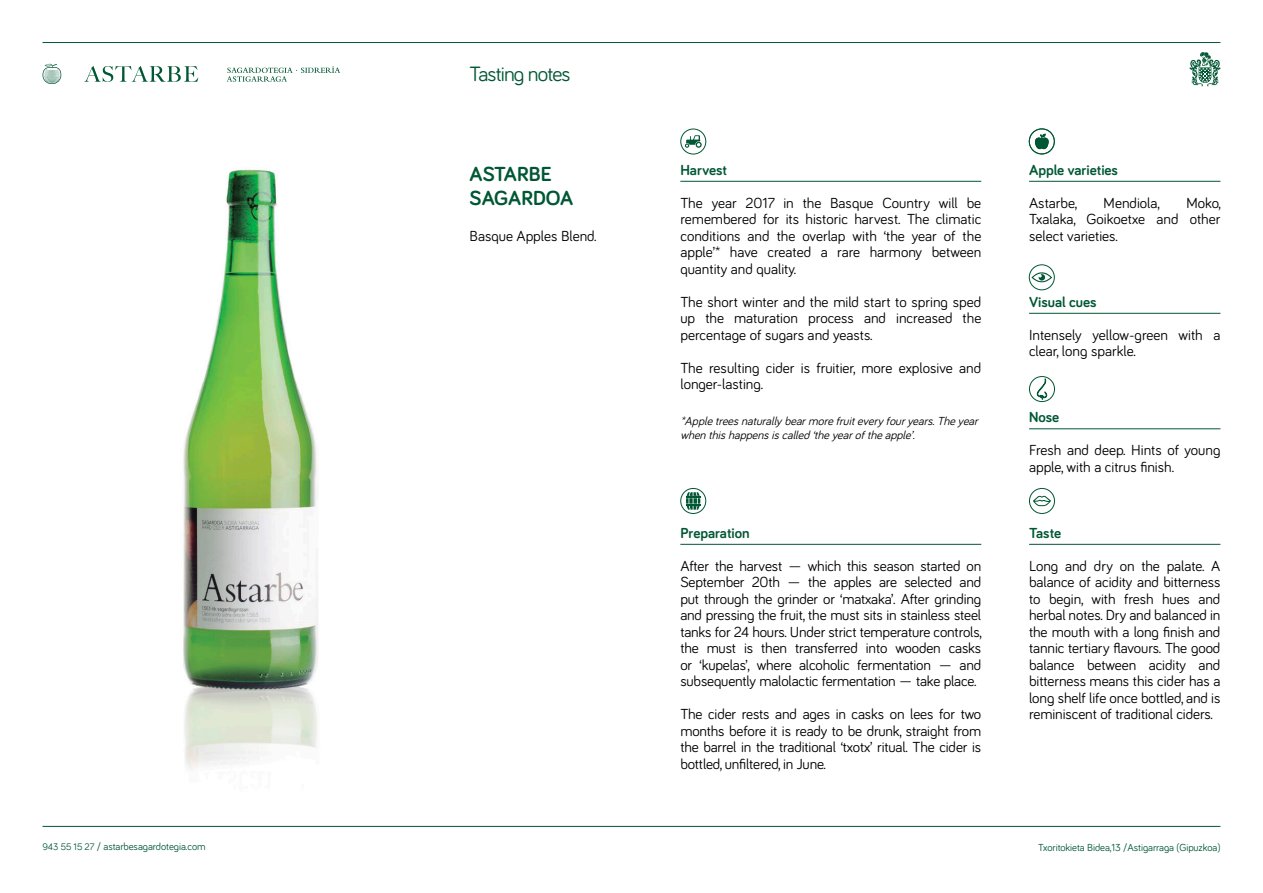
<style>
.page{position:relative;width:1263px;height:893px;background:#fff}
.page>*{position:absolute;margin:0;border:0;box-sizing:border-box;transform-origin:0 0}
.t1{font:21.3px "Bariol";letter-spacing:-.04em;color:#005734}
.t2{font:700 21px/24px "Bariol";color:#005734}
.t3{font:15px/16.5px "Bariol";color:#000;text-align:justify}
.t4{font:700 15px "Bariol";color:#005734}
.t5{font:italic 12px/13.5px "Bariol";color:#000}
.t6{font:10.5px "Bariol";letter-spacing:-.005em;color:#005734}
.s1{font-size:9.75px}
</style>
<div class="page">
<img style="left:141px;top:169px;width:220px;height:657px">
<hr style="left:43px;top:826px;width:1177px;height:1px;background:#005734">
<svg style="left:1189px;top:52px;width:31px;height:34px"></svg>
<svg style="left:84px;top:66px;width:114px;height:16px"></svg>
<svg style="left:43px;top:64px;width:18px;height:20px"></svg>
<hr style="left:43px;top:42px;width:1177px;height:1px;background:#005734">
<svg style="left:227px;top:66px;width:113px;height:16px"></svg>
<hr style="left:680px;top:181px;width:301px;height:1px;background:#005734">
<hr style="left:680px;top:544px;width:301px;height:1px;background:#005734">
<hr style="left:1029px;top:181px;width:191px;height:1px;background:#005734">
<hr style="left:1029px;top:313px;width:191px;height:1px;background:#005734">
<hr style="left:1029px;top:428px;width:191px;height:1px;background:#005734">
<hr style="left:1029px;top:544px;width:191px;height:1px;background:#005734">
<div style="left:1029px;top:129px;width:26px;height:25px;border:1px solid #005734;border-radius:50%"></div>
<svg style="left:1035px;top:134px;width:14px;height:15px"></svg>
<div style="left:1029px;top:128px;width:26px;height:26px;border:1px solid #005734;border-radius:50%"></div>
<svg style="left:1031px;top:272px;width:21px;height:11px"></svg>
<div style="left:1029px;top:264px;width:26px;height:26px;border:1px solid #005734;border-radius:50%"></div>
<svg style="left:1037px;top:378px;width:10px;height:22px"></svg>
<div style="left:1029px;top:376px;width:26px;height:26px;border:1px solid #005734;border-radius:50%"></div>
<svg style="left:1033px;top:495px;width:18px;height:11px"></svg>
<div style="left:1029px;top:488px;width:26px;height:26px;border:1px solid #005734;border-radius:50%"></div>
<svg style="left:686px;top:492px;width:15px;height:18px"></svg>
<div style="left:680px;top:488px;width:26px;height:26px;border:1px solid #005734;border-radius:50%"></div>
<div style="left:680px;top:129px;width:26px;height:25px;border:1px solid #005734;border-radius:50%"></div>
<svg style="left:685px;top:135px;width:17px;height:13px"></svg>
<p class="t1" style="left:470px;top:59px;width:102px">Tasting notes</p>
<p class="t2" style="left:470px;top:161px;width:105px">ASTARBE<br>SAGARDOA</p>
<p class="t4" style="left:680px;top:159px;width:48px">Harvest</p>
<p class="t3" style="left:680px;top:194px;width:302px">The year 2017 in the Basque Country will be remembered for its historic harvest. The climatic conditions and the overlap with ‘the year of the apple’* have created a rare harmony between quantity and quality.</p>
<p class="t3" style="left:680px;top:293px;width:302px">The short winter and the mild start to spring sped up the maturation process and increased the percentage of sugars and yeasts.</p>
<p class="t3" style="left:680px;top:359px;width:302px">The resulting cider is fruitier, more explosive and longer-lasting.</p>
<p class="t5" style="left:680px;top:414px;width:303px">*Appletreesnaturallybearmorefruiteveryfouryears.Theyear whenthishappensiscalled‘theyearoftheapple’.</p>
<p class="t3" style="left:470px;top:227px;width:128px">Basque Apples Blend.</p>
<p class="t4" style="left:680px;top:522px;width:71px">Preparation</p>
<p class="t3" style="left:680px;top:557px;width:303px">After the harvest — which this season started on September 20th — the apples are selected and put through the grinder or ‘matxaka’. After grinding and pressing the fruit, the must sits in stainless steel tanks for 24 hours. Under strict temperature controls, the must is then transferred into wooden casks or ‘kupelas’, where alcoholic fermentation — and subsequently malolactic fermentation — take place.</p>
<p class="t3" style="left:680px;top:705px;width:302px">The cider rests and ages in casks on lees for two months before it is ready to be drunk, straight from the barrel in the traditional ‘txotx’ ritual. The cider is bottled, unfiltered, in June.</p>
<p class="t4" style="left:1029px;top:159px;width:90px">Apple varieties</p>
<p class="t3" style="left:1029px;top:194px;width:193px;text-indent:157px">Moko, Txalaka, Goikoetxe and other select varieties.</p>
<p class="t3" style="left:1029px;top:194px;width:50px">Astarbe,</p>
<p class="t3" style="left:1103px;top:194px;width:58px">Mendiola,</p>
<p class="t4" style="left:1029px;top:291px;width:69px">Visual cues</p>
<p class="t3" style="left:1029px;top:326px;width:193px">Intensely yellow-green with a clear, long sparkle.</p>
<p class="t4" style="left:1029px;top:407px;width:32px">Nose</p>
<p class="t3" style="left:1029px;top:441px;width:193px">Fresh and deep. Hints of young apple, with a citrus finish.</p>
<p class="t4" style="left:1029px;top:522px;width:34px">Taste</p>
<p class="t3" style="left:1029px;top:557px;width:193px">Long and dry on the palate. A balance of acidity and bitterness to begin, with fresh hues and herbal notes. Dry and balanced in the mouth with a long finish and tannic tertiary flavours. The good balance between acidity and bitterness means this cider has a long shelf life once bottled, and is reminiscent of traditional ciders.</p>
<p class="t6" style="left:43px;top:839px;width:165px"><span class="s1">943 55 15 27</span> / astarbesagardotegia.com</p>
<p class="t6" style="left:1038px;top:840px;width:184px">Txoritokieta Bidea,13 /Astigarraga (Gipuzkoa)</p>
</div>
